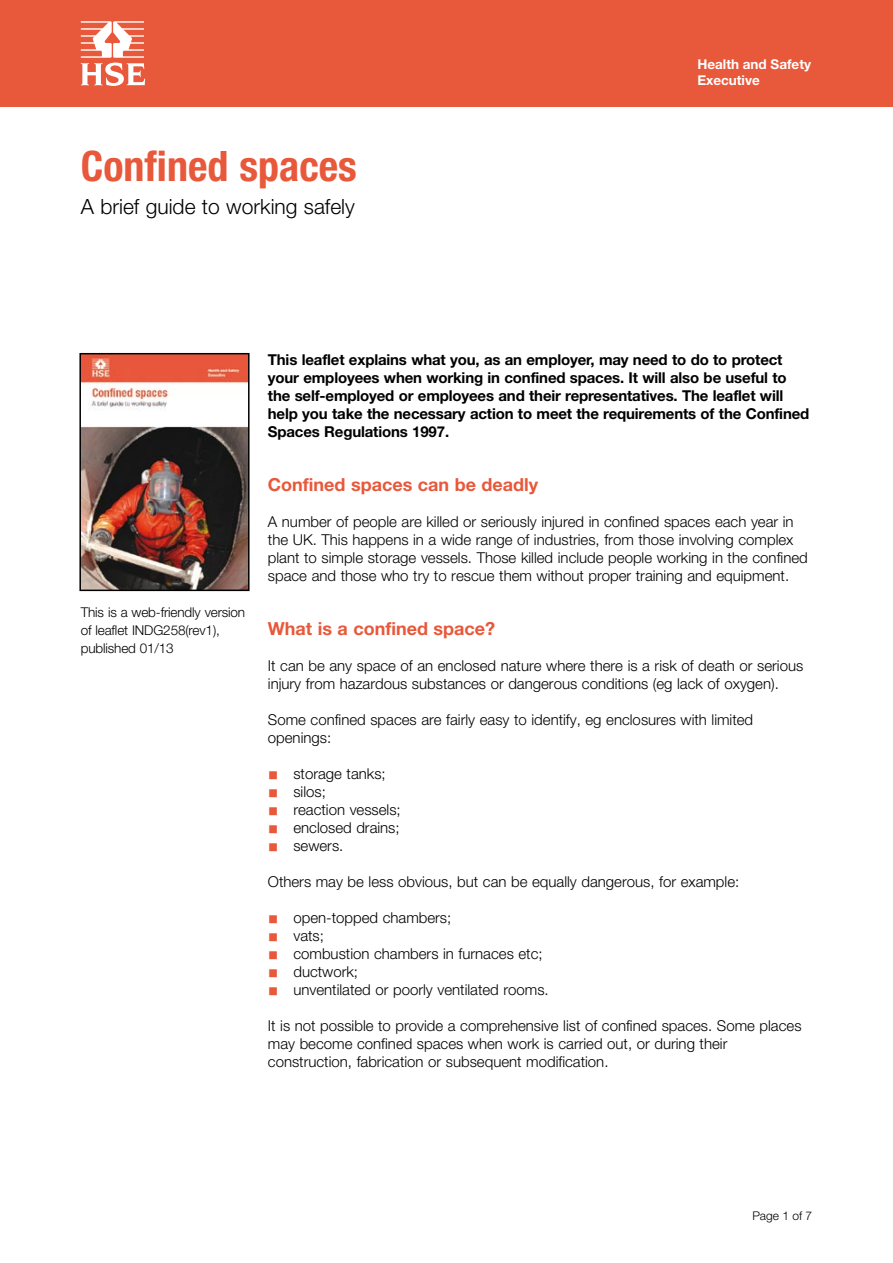
<style>
.page{position:relative;width:893px;height:1263px;background:#fff}
.page>*{position:absolute;margin:0;border:0;box-sizing:border-box;transform-origin:0 0}
.H__title{font:700 condensed 42px "Helvetica Neue";color:#e8583a}
.H6__sub-title{font:300 21px "Helvetica Neue";color:#000}
.H2__B_head{font:700 18px "Helvetica Neue";color:#e8583a}
.Li1__bullet{font:300 15px/18px "Helvetica Neue";color:#000}
.t1{font:700 15px/18px "Helvetica Neue";letter-spacing:-.01em;color:#000}
.H6__figure_text{font:300 13.5px/18px "Helvetica Neue";letter-spacing:-.01em;color:#000}
.Health_and_Safety{font:700 13.5px/16.5px "Helvetica Neue";color:#fff}
.t2{font:300 12px "Helvetica Neue";color:#000}
.s1{font-family:"Arial Unicode MS";font-weight:400;font-size:18px;color:#e8583a}
</style>
<div class="page">
<div style="left:0;top:0;width:893px;height:106px;background:#e8583a"></div>
<svg style="left:81px;top:21px;width:64px;height:65px"></svg>
<img style="left:82px;top:356px;width:165px;height:232px">
<div style="left:79px;top:353px;width:171px;height:238px;border:2px solid #000"></div>
<p class="H__title" style="left:81px;top:141px;width:278px">Confined spaces</p>
<h6 class="H6__sub-title" style="left:81px;top:193px;width:276px">A brief guide to working safely</h6>
<p class="Health_and_Safety" style="left:697px;top:55px;width:115px">Health and Safety<br>Executive</p>
<p class="H6__figure_text" style="left:81px;top:603px;width:166px">This is a web-friendly version of leaflet INDG258(rev1), published 01/13</p>
<p class="t1" style="left:268px;top:350px;width:543px">This leaflet explains what you, as an employer, may need to do to protect your employees when working in confined spaces. It will also be useful to the self-employed or employees and their representatives. The leaflet will help you take the necessary action to meet the requirements of the Confined Spaces Regulations 1997.</p>
<h2 class="H2__B_head" style="left:268px;top:473px;width:272px">Confined spaces can be deadly</h2>
<p class="Li1__bullet" style="left:268px;top:512px;width:541px">A number of people are killed or seriously injured in confined spaces each year in the UK. This happens in a wide range of industries, from those involving complex plant to simple storage vessels. Those killed include people working in the confined space and those who try to rescue them without proper training and equipment.</p>
<h2 class="H2__B_head" style="left:268px;top:617px;width:229px">What is a confined space?</h2>
<p class="Li1__bullet" style="left:268px;top:656px;width:537px">It can be any space of an enclosed nature where there is a risk of death or serious injury from hazardous substances or dangerous conditions (eg lack of oxygen).</p>
<p class="Li1__bullet" style="left:268px;top:710px;width:487px">Some confined spaces are fairly easy to identify, eg enclosures with limited openings:</p>
<p class="Li1__bullet" style="left:268px;top:764px;width:119px"><span class="s1">■</span> storage tanks;</p>
<p class="Li1__bullet" style="left:268px;top:782px;width:60px"><span class="s1">■</span> silos;</p>
<p class="Li1__bullet" style="left:268px;top:800px;width:134px"><span class="s1">■</span> reaction vessels;</p>
<p class="Li1__bullet" style="left:268px;top:818px;width:133px"><span class="s1">■</span> enclosed drains;</p>
<p class="Li1__bullet" style="left:268px;top:836px;width:77px"><span class="s1">■</span> sewers.</p>
<p class="Li1__bullet" style="left:268px;top:872px;width:473px">Others may be less obvious, but can be equally dangerous, for example:</p>
<p class="Li1__bullet" style="left:268px;top:908px;width:185px"><span class="s1">■</span> open-topped chambers;</p>
<p class="Li1__bullet" style="left:268px;top:926px;width:58px"><span class="s1">■</span> vats;</p>
<p class="Li1__bullet" style="left:268px;top:944px;width:276px"><span class="s1">■</span> combustion chambers in furnaces etc;</p>
<p class="Li1__bullet" style="left:268px;top:962px;width:92px"><span class="s1">■</span> ductwork;</p>
<p class="Li1__bullet" style="left:268px;top:980px;width:282px"><span class="s1">■</span> unventilated or poorly ventilated rooms.</p>
<p class="Li1__bullet" style="left:268px;top:1016px;width:535px">It is not possible to provide a comprehensive list of confined spaces. Some places may become confined spaces when work is carried out, or during their construction, fabrication or subsequent modification.</p>
<p class="t2" style="left:752px;top:1209px;width:61px">Page 1 of 7</p>
</div>
